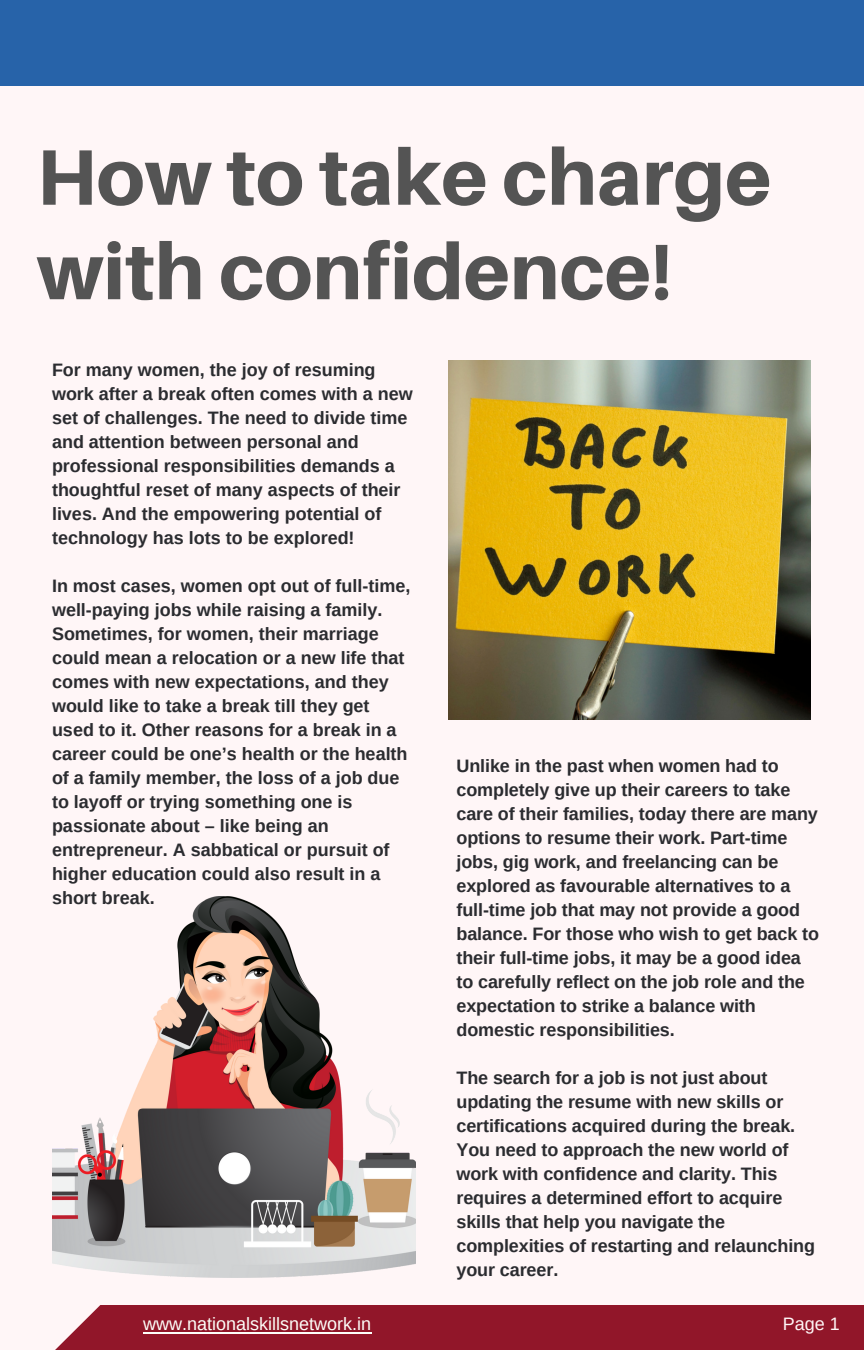
<style>
.page{position:relative;width:864px;height:1350px;background:#fff6f7}
.page>*{position:absolute;margin:0;border:0;box-sizing:border-box;transform-origin:0 0}
.t1{font:800 78.75px/94.5px "Aileron";color:#545454}
.t2{font:700 18px/24.1px "Arimo";color:#2b2c30}
.t3{font:18px "Arimo";color:#fdfef9}
.t4{font:18px "Arimo";color:#fff6f7}
</style>
<div class="page">
<img style="left:448px;top:360px;width:363px;height:360px">
<div style="left:0;top:0;width:864px;height:85px;background:#2763a9"></div>
<div style="left:36px;top:1305px;width:828px;height:45px;background:#911629"></div>
<img style="left:53px;top:896px;width:362px;height:382px">
<hr style="left:143px;top:1332px;width:228px;height:1px;background:#fdfef9">
<h1 class="t1" style="left:37px;top:128px;width:736px">How to take charge with confidence!</h1>
<p class="t2" style="left:52px;top:358px;width:362px">For many women, the joy of resuming work after a break often comes with a new set of challenges. The need to divide time and attention between personal and professional responsibilities demands a thoughtful reset of many aspects of their lives. And the empowering potential of technology has lots to be explored!</p>
<p class="t2" style="left:52px;top:574px;width:360px">In most cases, women opt out of full-time, well-paying jobs while raising a family.<br>Sometimes, for women, their marriage could mean a relocation or a new life that comes with new expectations, and they would like to take a break till they get used to it. Other reasons for a break in a career could be one’s health or the health of a family member, the loss of a job due to layoff or trying something one is passionate about – like being an entrepreneur. A sabbatical or pursuit of higher education could also result in a short break.</p>
<p class="t2" style="left:456px;top:754px;width:364px">Unlike in the past when women had to completely give up their careers to take care of their families, today there are many options to resume their work. Part-time jobs, gig work, and freelancing can be explored as favourable alternatives to a full-time job that may not provide a good balance. For those who wish to get back to their full-time jobs, it may be a good idea to carefully reflect on the job role and the expectation to strike a balance with domestic responsibilities.</p>
<p class="t2" style="left:456px;top:1066px;width:360px">The search for a job is not just about updating the resume with new skills or certifications acquired during the break.<br>You need to approach the new world of work with confidence and clarity. This requires a determined effort to acquire skills that help you navigate the complexities of restarting and relaunching your career.</p>
<p class="t3" style="left:143px;top:1314px;width:229px">www.nationalskillsnetwork.in</p>
<p class="t4" style="left:783px;top:1314px;width:59px">Page 1</p>
</div>
